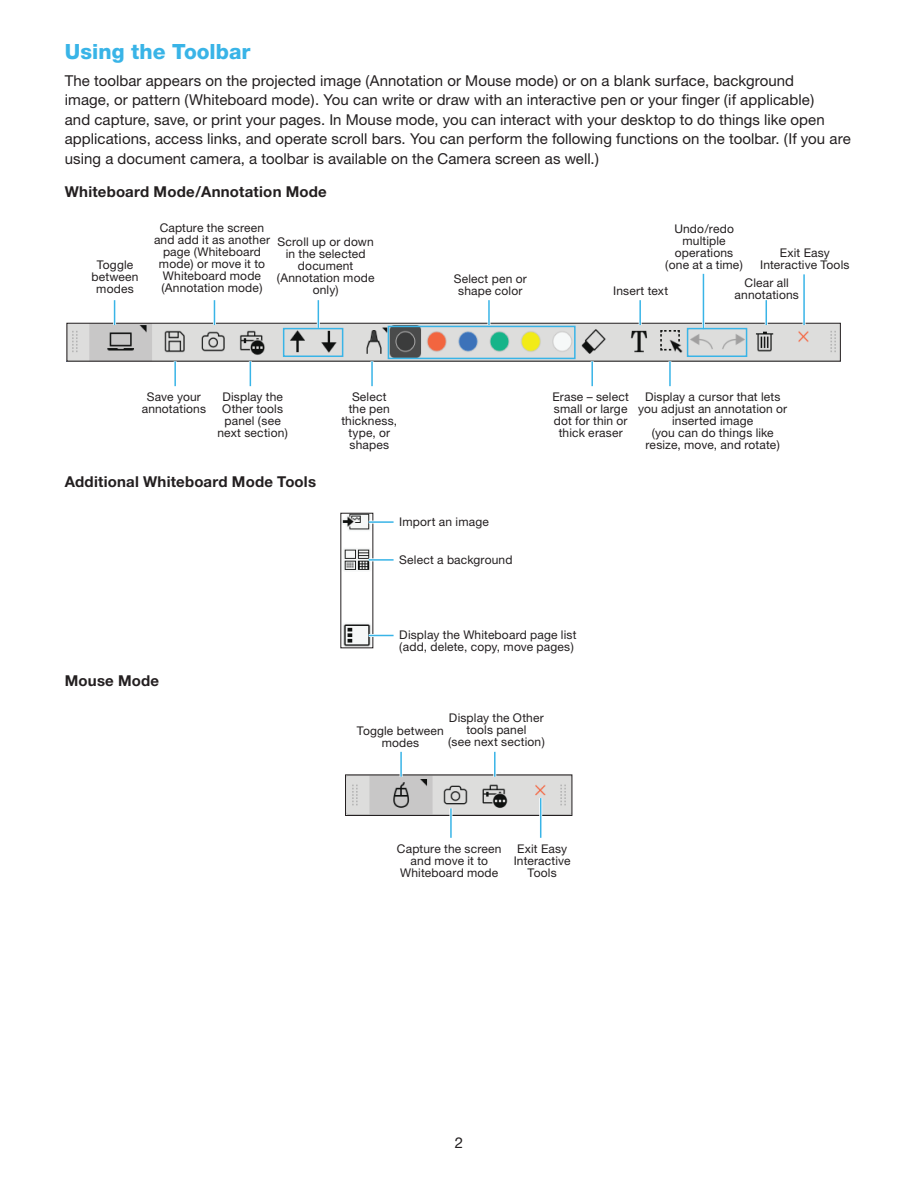
<style>
.page{position:relative;width:918px;height:1188px;background:#fff}
.page>*{position:absolute;margin:0;border:0;box-sizing:border-box;transform-origin:0 0}
.Head_A{font:800 21px "Helvetica Neue";color:#39b4e7}
.body_text{font:15px/19.5px "Helvetica Neue";letter-spacing:.005em;color:#231f20}
.Head_body-_Bold{font:700 15px "Helvetica Neue";letter-spacing:.015em;color:#231f20}
.Page_numbers{font:15px "Helvetica Neue";color:#231f20}
.t1{font:12px/12px "Helvetica Neue";letter-spacing:.015em;color:#231f20;text-align:center}
</style>
<div class="page">
<img style="left:69px;top:325px;width:770px;height:34px">
<div style="left:67px;top:323px;width:774px;height:38px;border:1px solid #231f20"></div>
<hr style="left:113px;top:300px;width:3px;height:25px;background:#fff">
<svg style="left:114px;top:300px;width:1px;height:25px"></svg>
<hr style="left:213px;top:300px;width:3px;height:25px;background:#fff">
<svg style="left:214px;top:300px;width:1px;height:25px"></svg>
<hr style="left:317px;top:300px;width:3px;height:28px;background:#fff">
<hr style="left:487px;top:300px;width:3px;height:25px;background:#fff">
<svg style="left:318px;top:300px;width:1px;height:28px"></svg>
<hr style="left:488px;top:300px;width:2px;height:25px;background:#39b4e7">
<hr style="left:702px;top:287px;width:3px;height:42px;background:#fff">
<hr style="left:639px;top:300px;width:3px;height:25px;background:#fff">
<hr style="left:765px;top:300px;width:3px;height:25px;background:#fff">
<hr style="left:803px;top:274px;width:3px;height:51px;background:#fff">
<hr style="left:703px;top:274px;width:1px;height:55px;background:#39b4e7">
<hr style="left:639px;top:300px;width:2px;height:25px;background:#39b4e7">
<svg style="left:766px;top:300px;width:1px;height:25px"></svg>
<hr style="left:803px;top:274px;width:2px;height:51px;background:#39b4e7">
<hr style="left:174px;top:361px;width:2px;height:25px;background:#39b4e7">
<svg style="left:250px;top:361px;width:1px;height:25px"></svg>
<hr style="left:371px;top:361px;width:2px;height:25px;background:#39b4e7">
<hr style="left:591px;top:361px;width:2px;height:25px;background:#39b4e7">
<hr style="left:669px;top:361px;width:2px;height:25px;background:#39b4e7">
<div style="left:283px;top:328px;width:60px;height:29px;border:2px solid #39b4e7"></div>
<div style="left:687px;top:328px;width:60px;height:29px;border:2px solid #39b4e7"></div>
<div style="left:388px;top:326px;width:188px;height:33px;border:2px solid #39b4e7"></div>
<img style="left:343px;top:515px;width:28px;height:131px">
<hr style="left:369px;top:521px;width:25px;height:3px;background:#fff">
<hr style="left:369px;top:558px;width:25px;height:3px;background:#fff">
<hr style="left:369px;top:634px;width:25px;height:3px;background:#fff">
<hr style="left:369px;top:521px;width:25px;height:2px;background:#39b4e7">
<hr style="left:369px;top:559px;width:25px;height:2px;background:#39b4e7">
<svg style="left:369px;top:635px;width:25px;height:1px"></svg>
<img style="left:347px;top:777px;width:223px;height:37px">
<div style="left:345px;top:775px;width:227px;height:41px;border:1px solid #231f20"></div>
<hr style="left:400px;top:752px;width:3px;height:25px;background:#fff">
<hr style="left:400px;top:752px;width:2px;height:25px;background:#39b4e7">
<hr style="left:493px;top:752px;width:3px;height:25px;background:#fff">
<hr style="left:494px;top:752px;width:2px;height:25px;background:#39b4e7">
<hr style="left:449px;top:808px;width:3px;height:30px;background:#fff">
<hr style="left:450px;top:808px;width:2px;height:30px;background:#39b4e7">
<hr style="left:539px;top:798px;width:3px;height:40px;background:#fff">
<hr style="left:540px;top:798px;width:1px;height:40px;background:#39b4e7">
<p class="Head_A" style="left:65px;top:39px;width:187px">Using the Toolbar</p>
<p class="body_text" style="left:65px;top:70px;width:787px">The toolbar appears on the projected image (Annotation or Mouse mode) or on a blank surface, background<br>image, or pattern (Whiteboard mode). You can write or draw with an interactive pen or your finger (if applicable)<br>and capture, save, or print your pages. In Mouse mode, you can interact with your desktop to do things like open applications, access links, and operate scroll bars. You can perform the following functions on the toolbar. (If you are using a document camera, a toolbar is available on the Camera screen as well.)</p>
<p class="Head_body-_Bold" style="left:65px;top:182px;width:264px">Whiteboard Mode/Annotation Mode</p>
<p class="t1" style="left:91px;top:259px;width:49px">Toggle between modes</p>
<p class="t1" style="left:154px;top:222px;width:118px">Capture the screen and add it as another page (Whiteboard mode) or move it to<br>Whiteboard mode (Annotation mode)</p>
<p class="t1" style="left:277px;top:236px;width:99px">Scroll up or down in the selected document (Annotation mode only)</p>
<p class="t1" style="left:454px;top:273px;width:74px">Select pen or shape color</p>
<p class="t1" style="left:665px;top:222px;width:79px">Undo/redo multiple operations (one at a time)</p>
<p class="t1" style="left:613px;top:285px;width:57px">Insert text</p>
<p class="t1" style="left:735px;top:276px;width:66px">Clear all annotations</p>
<p class="t1" style="left:760px;top:247px;width:91px">Exit Easy<br>Interactive Tools</p>
<p class="t1" style="left:142px;top:391px;width:66px">Save your annotations</p>
<p class="t1" style="left:217px;top:391px;width:72px">Display the<br>Other tools panel (see next section)</p>
<p class="t1" style="left:341px;top:391px;width:57px">Select<br>the pen thickness, type, or shapes</p>
<p class="t1" style="left:553px;top:391px;width:78px">Erase – select small or large dot for thin or thick eraser</p>
<p class="t1" style="left:638px;top:391px;width:151px">Display a cursor that lets you adjust an annotation or inserted image<br>(you can do things like resize, move, and rotate)</p>
<p class="Head_body-_Bold" style="left:65px;top:472px;width:253px">Additional Whiteboard Mode Tools</p>
<p class="t1" style="left:399px;top:515px;width:91px">Import an image</p>
<p class="t1" style="left:399px;top:553px;width:115px">Select a background</p>
<p class="Head_body-_Bold" style="left:65px;top:672px;width:96px">Mouse Mode</p>
<p class="t1" style="left:399px;top:629px;width:179px;text-align:left">Display the Whiteboard page list (add, delete, copy, move pages)</p>
<p class="t1" style="left:448px;top:712px;width:98px">Display the Other tools panel<br>(see next section)</p>
<p class="t1" style="left:357px;top:725px;width:89px">Toggle between modes</p>
<p class="t1" style="left:397px;top:842px;width:106px">Capture the screen and move it to<br>Whiteboard mode</p>
<p class="t1" style="left:514px;top:842px;width:58px">Exit Easy<br>Interactive<br>Tools</p>
<p class="Page_numbers" style="left:455px;top:1134px;width:10px">2</p>
</div>
